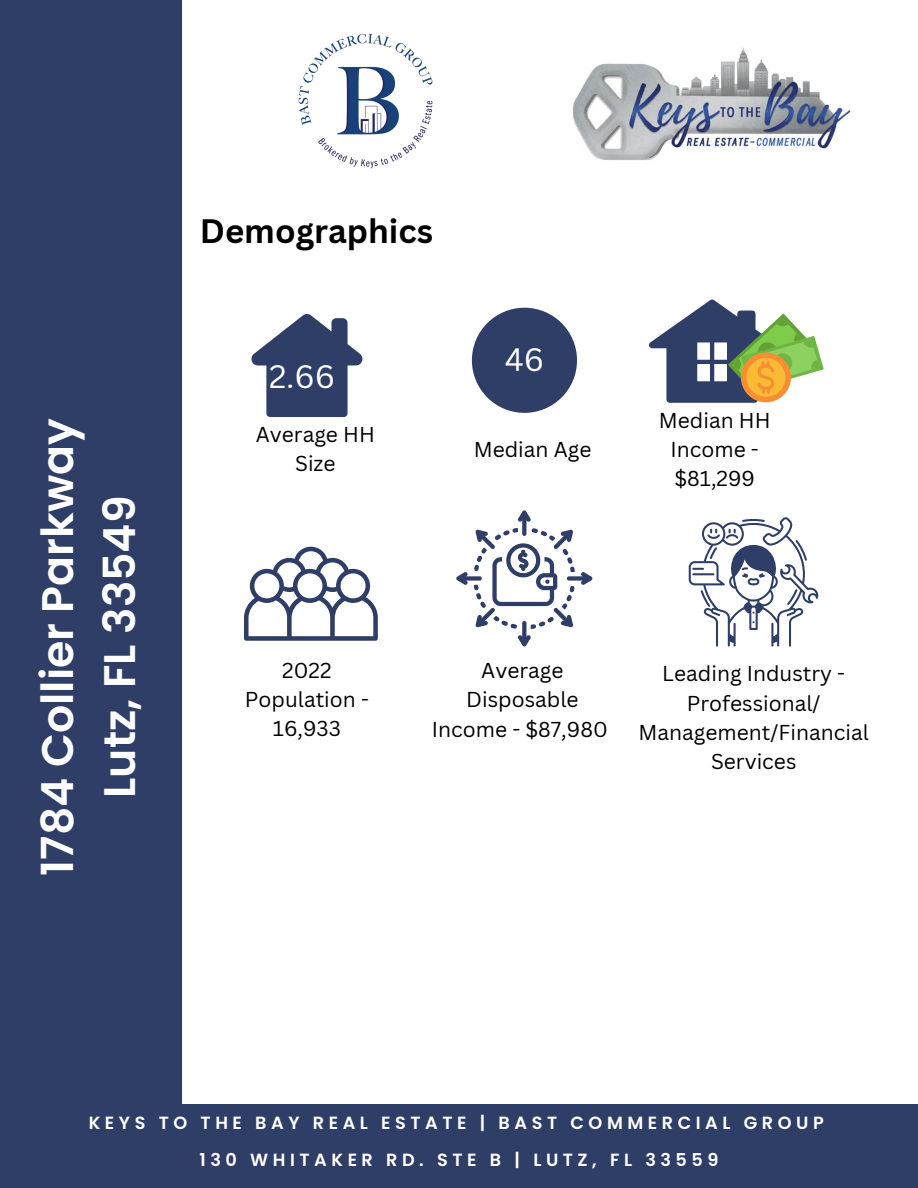
<style>
.page{position:relative;width:918px;height:1188px;background:#fff}
.page>*{position:absolute;margin:0;border:0;box-sizing:border-box;transform-origin:0 0}
.t1{font:600 44.25px "Poppins";color:#fff}
.t2{font:700 33px "Canva Sans";color:#000}
.t3{font:31.5px "Canva Sans";color:#fff}
.t4{font:21px/29.2px "Canva Sans";color:#000;text-align:center}
.t5{font:600 17.7px "Poppins";letter-spacing:.26em;color:#fff}
</style>
<div class="page">
<div style="left:0;top:1104px;width:918px;height:84px;background:#2f3e67"></div>
<div style="left:0;top:0;width:182px;height:1188px;background:#2f3e67"></div>
<img style="left:573px;top:47px;width:278px;height:114px">
<img style="left:298px;top:34px;width:135px;height:135px">
<svg style="left:251px;top:314px;width:112px;height:103px"></svg>
<svg style="left:649px;top:299px;width:175px;height:104px"></svg>
<div style="left:472px;top:308px;width:105px;height:105px;background:#2f3e67;border-radius:50%"></div>
<svg style="left:689px;top:517px;width:130px;height:130px"></svg>
<svg style="left:244px;top:547px;width:134px;height:94px"></svg>
<svg style="left:456px;top:510px;width:136px;height:137px"></svg>
<p class="t1" style="left:27px;top:876px;width:459px;rotate:-90deg">1784 Collier Parkway</p>
<p class="t1" style="left:89px;top:798px;width:304px;rotate:-90deg">Lutz, FL 33549</p>
<p class="t2" style="left:200px;top:208px;width:235px">Demographics</p>
<p class="t3" style="left:269px;top:354px;width:68px">2.66</p>
<p class="t4" style="left:256px;top:419px;width:120px">Average HH<br>Size</p>
<p class="t3" style="left:505px;top:337px;width:41px">46</p>
<p class="t4" style="left:474px;top:434px;width:119px">Median Age</p>
<p class="t4" style="left:659px;top:405px;width:113px">Median HH<br>Income - $81,299</p>
<p class="t4" style="left:245px;top:655px;width:126px">2022<br>Population -<br>16,933</p>
<p class="t4" style="left:432px;top:655px;width:177px">Average<br>Disposable<br>Income - $87,980</p>
<p class="t4" style="left:639px;top:659px;width:232px">Leading Industry -<br>Professional/<br>Management/Financial<br>Services</p>
<p class="t5" style="left:89px;top:1110px;width:737px">KEYS TO THE BAY REAL ESTATE | BAST COMMERCIAL GROUP</p>
<p class="t5" style="left:199px;top:1147px;width:521px">130 WHITAKER RD. STE B | LUTZ, FL 33559</p>
</div>
